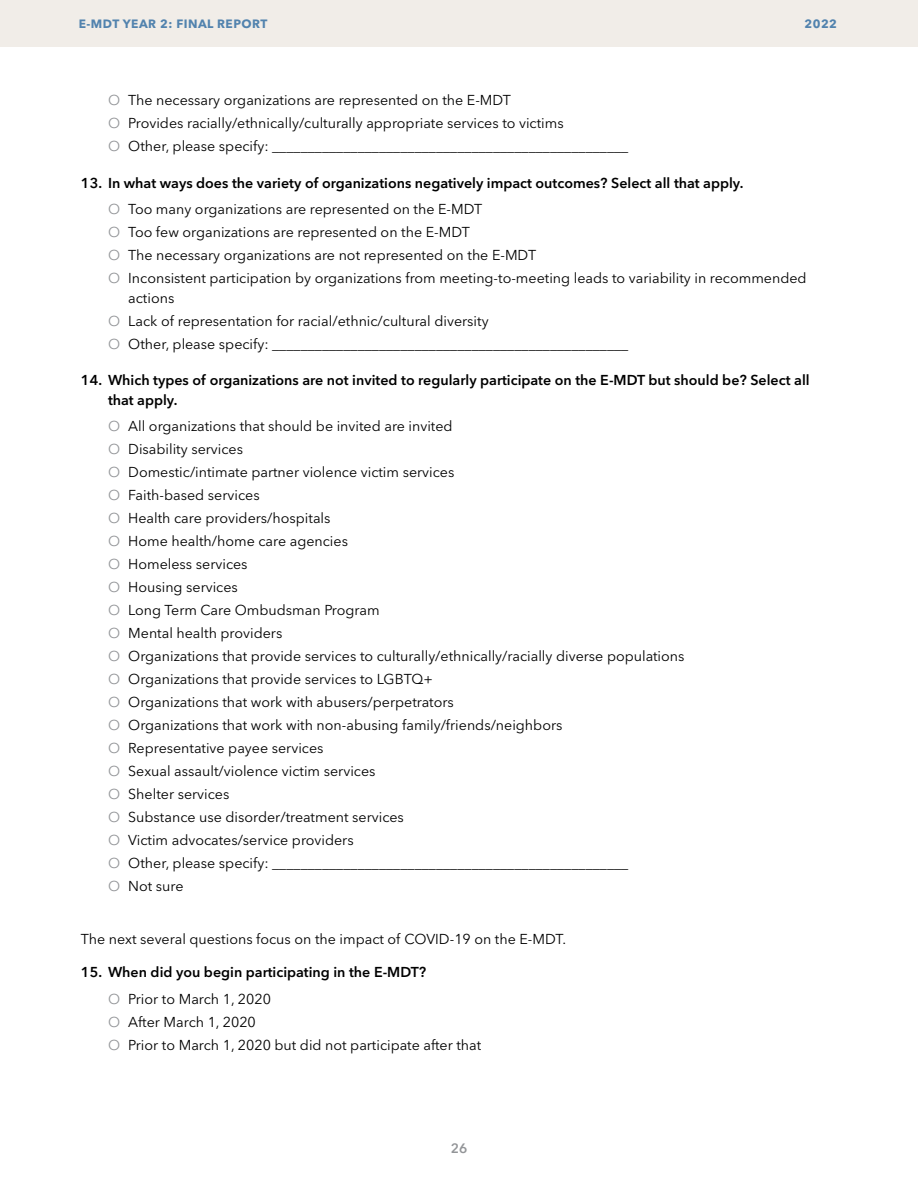
<style>
.page{position:relative;width:918px;height:1188px;background:#fff}
.page>*{position:absolute;margin:0;border:0;box-sizing:border-box;transform-origin:0 0}
.t1{font:14.25px/23px "Avenir Next LT Pro";color:#000}
.t2{font:600 14.25px/26.2px "Avenir Next LT Pro";color:#000}
.t3{font:600 13.5px "Avenir Next LT Pro";color:#939598}
.t4{font:700 12px "Avenir Next LT Pro";letter-spacing:.04em;color:#5283ae}
.s1{color:#939598}
.s2{font-weight:400;color:#939598}
.s3{font-weight:400}
</style>
<div class="page">
<div style="left:0;top:0;width:918px;height:47px;background:#f1ede8"></div>
<p class="t4" style="left:79px;top:17px;width:190px">E-MDT YEAR 2: FINAL REPORT</p>
<p class="t4" style="left:805px;top:17px;width:34px">2022</p>
<p class="t1" style="left:108px;top:89px;width:522px"><span class="s1">O</span> The necessary organizations are represented on the E-MDT<br><span class="s1">O</span> Provides racially/ethnically/culturally appropriate services to victims<br><span class="s1">O</span> Other, please specify: __________________________________________________</p>
<p class="t2" style="left:108px;top:170px;width:637px;text-indent:-27px">13. In what ways does the variety of organizations negatively impact outcomes? Select all that apply.<br><span class="s2">O</span> <span class="s3">Too many organizations are represented on the E-MDT</span></p>
<p class="t1" style="left:108px;top:221px;width:700px"><span class="s1">O</span> Too few organizations are represented on the E-MDT<br><span class="s1">O</span> The necessary organizations are not represented on the E-MDT<br><span class="s1">O</span> Inconsistent participation by organizations from meeting-to-meeting leads to variability in recommended</p>
<p class="t1" style="left:108px;top:286px;width:522px;text-indent:20px">actions<br><span class="s1">O</span> Lack of representation for racial/ethnic/cultural diversity<br><span class="s1">O</span> Other, please specify: __________________________________________________</p>
<p class="t2" style="left:108px;top:370px;width:703px;line-height:19.5px;text-indent:-27px">14. Which types of organizations are not invited to regularly participate on the E-MDT but should be? Select all that apply.</p>
<p class="t1" style="left:108px;top:414px;width:578px"><span class="s1">O</span> All organizations that should be invited are invited<br><span class="s1">O</span> Disability services<br><span class="s1">O</span> Domestic/intimate partner violence victim services<br><span class="s1">O</span> Faith-based services<br><span class="s1">O</span> Health care providers/hospitals<br><span class="s1">O</span> Home health/home care agencies<br><span class="s1">O</span> Homeless services<br><span class="s1">O</span> Housing services<br><span class="s1">O</span> Long Term Care Ombudsman Program<br><span class="s1">O</span> Mental health providers<br><span class="s1">O</span> Organizations that provide services to culturally/ethnically/racially diverse populations <span class="s1">O</span> Organizations that provide services to LGBTQ+<br><span class="s1">O</span> Organizations that work with abusers/perpetrators<br><span class="s1">O</span> Organizations that work with non-abusing family/friends/neighbors<br><span class="s1">O</span> Representative payee services<br><span class="s1">O</span> Sexual assault/violence victim services<br><span class="s1">O</span> Shelter services<br><span class="s1">O</span> Substance use disorder/treatment services<br><span class="s1">O</span> Victim advocates/service providers<br><span class="s1">O</span> Other, please specify: __________________________________________________<br><span class="s1">O</span> Not sure</p>
<p class="t1" style="left:81px;top:928px;width:487px">The next several questions focus on the impact of COVID-19 on the E-MDT.</p>
<p class="t2" style="left:108px;top:959px;width:320px;text-indent:-27px">15. When did you begin participating in the E-MDT?<br><span class="s2">O</span> <span class="s3">Prior to March 1, 2020</span></p>
<p class="t1" style="left:108px;top:1010px;width:375px"><span class="s1">O</span> After March 1, 2020<br><span class="s1">O</span> Prior to March 1, 2020 but did not participate after that</p>
<p class="t3" style="left:451px;top:1140px;width:18px">26</p>
</div>
